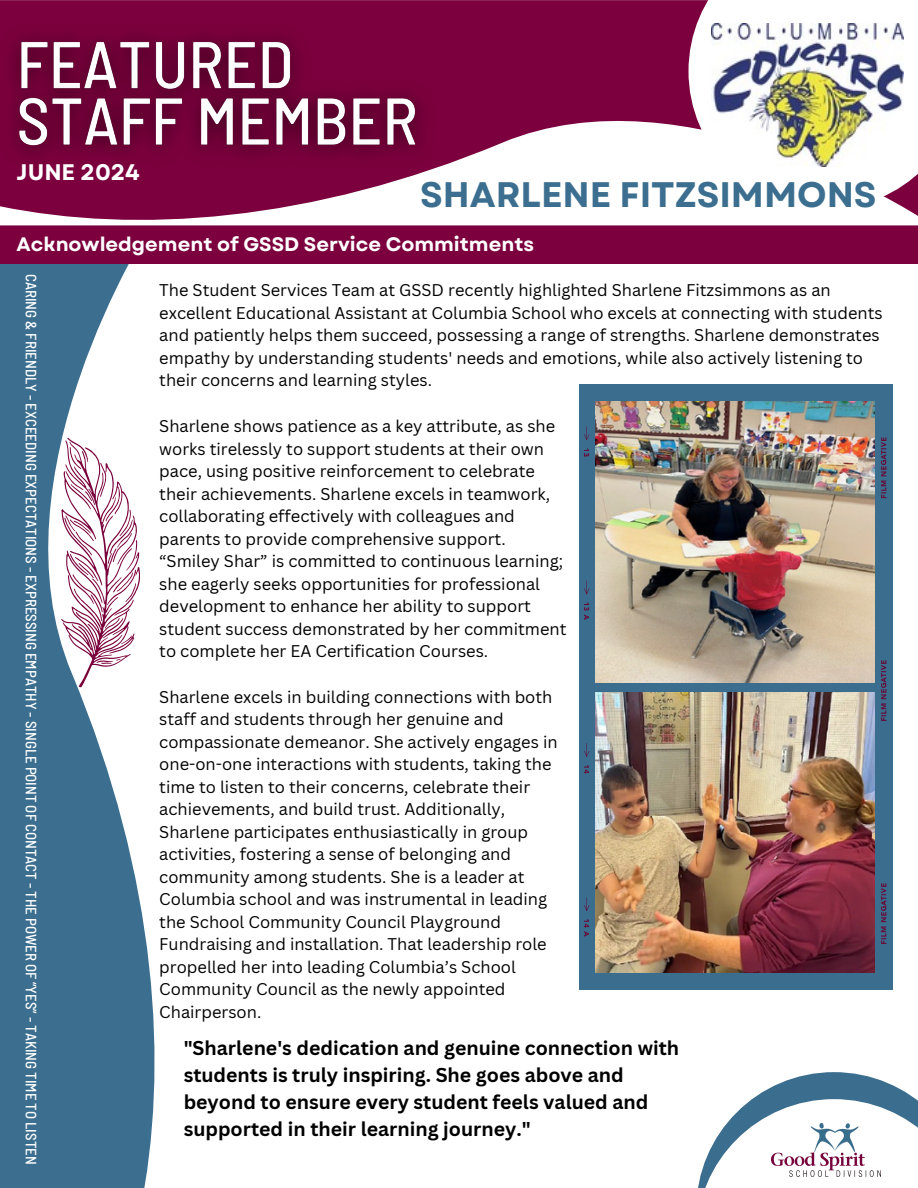
<style>
.page{position:relative;width:918px;height:1188px;background:#fff}
.page>*{position:absolute;margin:0;border:0;box-sizing:border-box;transform-origin:0 0}
.t1{font:700 35.4px "Garet";color:#3b6e8f}
.t2{font:700 22.5px "Garet";color:#fff}
.t3{font:700 19.5px/27px "Canva Sans";color:#000}
.t4{font:700 19.5px "Garet";color:#fff}
.t5{font:16.5px/22.5px "Canva Sans";color:#000}
.t6{font:500 semi-condensed 15px "Barlow";color:#fff}
.t7{font:500 semi-condensed 13.5px "Barlow";color:#fff}
</style>
<div class="page">
<svg style="left:0;top:0;width:918px;height:220px;fill:#7b003d"></svg>
<svg style="left:0;top:264px;width:155px;height:924px;fill:#3b6e8f"></svg>
<div style="left:0;top:225px;width:918px;height:39px;background:#7b003d"></div>
<svg style="left:61px;top:438px;width:79px;height:249px"></svg>
<div style="left:688px;top:0;width:230px;height:209px;background:#fff"></div>
<svg style="left:752px;top:1072px;width:164px;height:27px;fill:#3a6d8e"></svg>
<svg style="left:698px;top:1099px;width:220px;height:89px"></svg>
<img style="left:772px;top:1124px;width:109px;height:53px">
<img style="left:711px;top:23px;width:193px;height:143px">
<div style="left:579px;top:385px;width:313px;height:605px;background:#3a6d8e"></div>
<img style="left:596px;top:693px;width:279px;height:280px">
<img style="left:596px;top:402px;width:279px;height:280px">
<svg style="left:881px;top:437px;width:5px;height:507px"></svg>
<img style="left:0;top:15px;width:444px;height:163px">
<p class="t2" style="left:17px;top:156px;width:125px">JUNE 2024</p>
<p class="t1" style="left:420px;top:169px;width:458px">SHARLENE FITZSIMMONS</p>
<p class="t4" style="left:17px;top:230px;width:519px">Acknowledgement of GSSD Service Commitments</p>
<p class="t6" style="left:41px;top:274px;width:892px;rotate:90deg">CARING &amp; FRIENDLY - EXCEEDING EXPECTATIONS - EXPRESSING EMPATHY - SINGLE POINT OF CONTACT - THE POWER OF “YES” - TAKING TIME TO LISTEN</p>
<h6 class="t5" style="left:159px;top:279px;width:725px">The Student Services Team at GSSD recently highlighted Sharlene Fitzsimmons as an excellent Educational Assistant at Columbia School who excels at connecting with students and patiently helps them succeed, possessing a range of strengths. Sharlene demonstrates empathy by understanding students' needs and emotions, while also actively listening to their concerns and learning styles.</h6>
<p class="t7" style="left:39px;top:345px;width:216px;rotate:90deg">HIGH QUALITY TEACHING AND LEARNING</p>
<h6 class="t5" style="left:159px;top:414px;width:409px">Sharlene shows patience as a key attribute, as she works tirelessly to support students at their own pace, using positive reinforcement to celebrate their achievements. Sharlene excels in teamwork, collaborating effectively with colleagues and parents to provide comprehensive support. “Smiley Shar” is committed to continuous learning; she eagerly seeks opportunities for professional development to enhance her ability to support student success demonstrated by her commitment to complete her EA Certification Courses.</h6>
<p class="t7" style="left:46px;top:614px;width:177px;rotate:90deg">ENGAGEMENT OF ALL STUDENTS,</p>
<h3 class="t7" style="left:34px;top:626px;width:155px;rotate:90deg">FAMILIES, AND COMMUNITIES</h3>
<p class="t5" style="left:159px;top:685px;width:400px">Sharlene excels in building connections with both staff and students through her genuine and compassionate demeanor. She actively engages in one-on-one interactions with students, taking the time to listen to their concerns, celebrate their achievements, and build trust. Additionally, Sharlene participates enthusiastically in group activities, fostering a sense of belonging and community among students. She is a leader at Columbia school and was instrumental in leading the School Community Council Playground Fundraising and installation. That leadership role propelled her into leading Columbia’s School Community Council as the newly appointed Chairperson.</p>
<p class="t3" style="left:184px;top:1034px;width:497px">"Sharlene's dedication and genuine connection with students is truly inspiring. She goes above and beyond to ensure every student feels valued and supported in their learning journey."</p>
<h2 class="t7" style="left:46px;top:828px;width:186px;rotate:90deg">HEALTHY, SUSTAINABLE PHYSICAL</h2>
<h4 class="t7" style="left:34px;top:858px;width:130px;rotate:90deg">&amp; SOCIAL ENVIROMENTS</h4>
<p class="t7" style="left:46px;top:1045px;width:101px;rotate:90deg">EFFECTIVE POLICY</p>
<h5 class="t7" style="left:34px;top:1048px;width:98px;rotate:90deg">AND PROCEDURES</h5>
</div>
